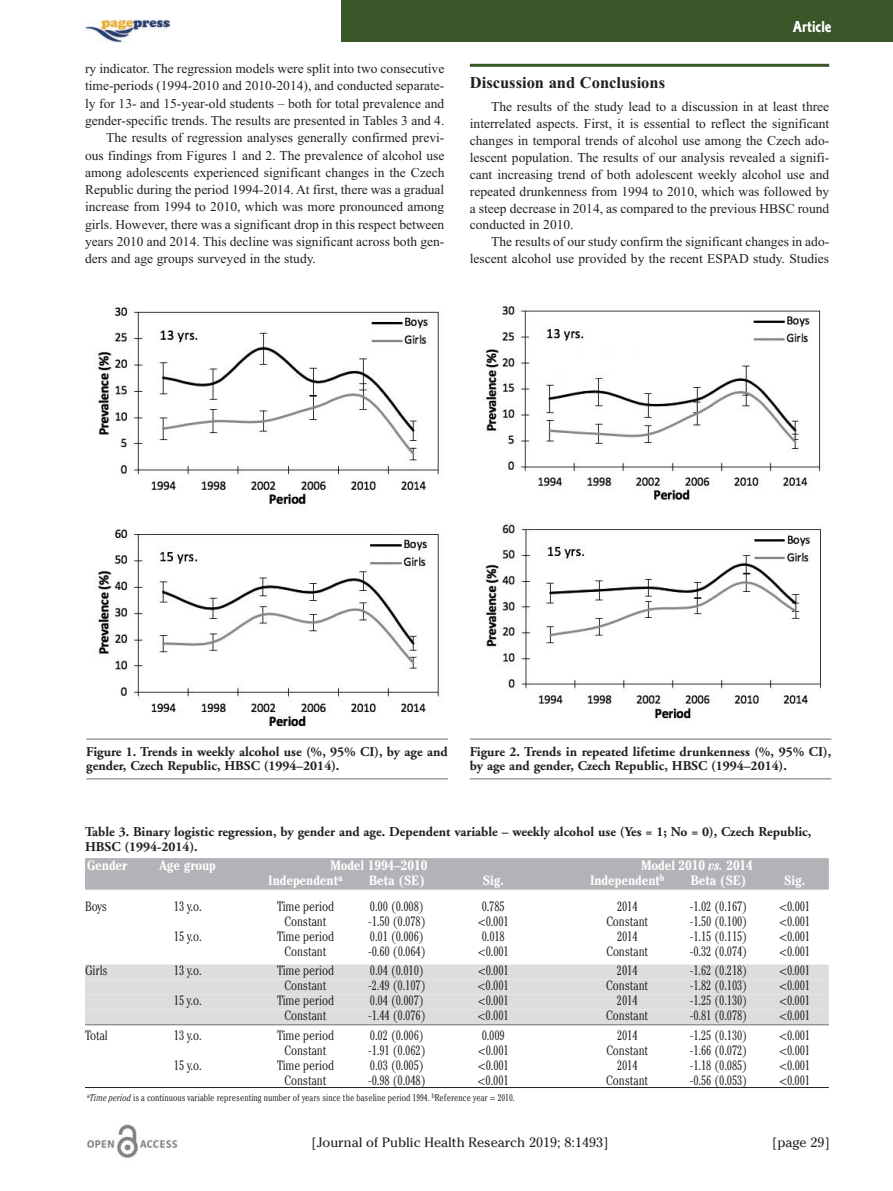
<style>
.page{position:relative;width:893px;height:1191px;background:#fff}
.page>*{position:absolute;margin:0;border:0;box-sizing:border-box;transform-origin:0 0}
.t1{font:700 16.5px "Times New Roman";color:#231f20}
.t2{font:16.5px "Corinthian Bold Condensed Plain";color:#fff}
.t3{font:13.5px/17px "Times New Roman";color:#231f20;text-align:justify}
.t4{font:300 condensed 13.5px "Cheltenham";letter-spacing:-.01em;color:#231f20}
.t5{font:700 13.5px/13.5px "Adobe Garamond";color:#231f20}
.t6{font:700 condensed 13.5px "Cheltenham";letter-spacing:-.01em;color:#fff}
.t7{font:13.5px "Cheltenham";color:#231f20}
.t8{font:300 condensed 9.75px "Cheltenham";color:#231f20}
.s1{font-style:italic}
</style>
<div class="page">
<div style="left:342px;top:0;width:551px;height:41px;background:#395728"></div>
<hr style="left:470px;top:64px;width:359px;height:3px;background:#395728">
<img style="left:85px;top:19px;width:85px;height:24px">
<img style="left:86px;top:1124px;width:92px;height:35px">
<hr style="left:86px;top:738px;width:362px;height:1px;background:#6c6d70">
<hr style="left:86px;top:778px;width:362px;height:1px;background:#6c6d70">
<img style="left:95px;top:306px;width:347px;height:421px">
<hr style="left:470px;top:738px;width:361px;height:1px;background:#6c6d70">
<hr style="left:470px;top:778px;width:361px;height:1px;background:#6c6d70">
<img style="left:481px;top:306px;width:343px;height:413px">
<div style="left:85px;top:858px;width:744px;height:16px;background:#b2b3b7"></div>
<div style="left:85px;top:873px;width:744px;height:16px;background:#b2b3b7"></div>
<div style="left:85px;top:964px;width:744px;height:15px;background:#dcdddf"></div>
<div style="left:85px;top:979px;width:744px;height:15px;background:#dcdddf"></div>
<div style="left:85px;top:994px;width:744px;height:15px;background:#dcdddf"></div>
<div style="left:85px;top:1009px;width:744px;height:15px;background:#dcdddf"></div>
<hr style="left:85px;top:1024px;width:744px;height:1px;background:#6c6d70">
<hr style="left:85px;top:1087px;width:744px;height:1px;background:#231f20">
<p class="t3" style="left:85px;top:60px;width:361px">ry indicator. The regression models were split into two consecutive</p>
<p class="t3" style="left:85px;top:77px;width:361px">time-periods (1994-2010 and 2010-2014), and conducted separate-</p>
<p class="t3" style="left:85px;top:95px;width:361px">ly for 13- and 15-year-old students – both for total prevalence and</p>
<p class="t3" style="left:85px;top:112px;width:361px">gender-specific trends. The results are presented in Tables 3 and 4.</p>
<p class="t3" style="left:106px;top:129px;width:340px">The results of regression analyses generally confirmed previ-</p>
<p class="t3" style="left:85px;top:146px;width:361px">ous findings from Figures 1 and 2. The prevalence of alcohol use</p>
<p class="t3" style="left:85px;top:164px;width:361px">among adolescents experienced significant changes in the Czech</p>
<p class="t3" style="left:85px;top:181px;width:361px">Republic during the period 1994-2014. At first, there was a gradual</p>
<p class="t3" style="left:85px;top:198px;width:361px">increase from 1994 to 2010, which was more pronounced among</p>
<p class="t3" style="left:85px;top:216px;width:361px">girls. However, there was a significant drop in this respect between</p>
<p class="t3" style="left:85px;top:233px;width:361px">years 2010 and 2014. This decline was significant across both gen-</p>
<p class="t3" style="left:85px;top:250px;width:232px">ders and age groups surveyed in the study.</p>
<p class="t2" style="left:793px;top:21px;width:40px">Article</p>
<p class="t1" style="left:470px;top:73px;width:197px">Discussion and Conclusions</p>
<p class="t3" style="left:470px;top:98px;width:361px;text-indent:21px">The results of the study lead to a discussion in at least three interrelated aspects. First, it is essential to reflect the significant changes in temporal trends of alcohol use among the Czech ado&shy;lescent population. The results of our analysis revealed a signifi&shy;cant increasing trend of both adolescent weekly alcohol use and repeated drunkenness from 1994 to 2010, which was followed by a steep decrease in 2014, as compared to the previous HBSC round conducted in 2010.</p>
<p class="t3" style="left:470px;top:233px;width:361px;text-align:right">The results of our study confirm the significant changes in ado&shy;lescent alcohol use provided by the recent ESPAD study. Studies</p>
<p class="t5" style="left:86px;top:746px;width:363px">Figure 1. Trends in weekly alcohol use (%, 95% CI), by age and gender, Czech Republic, HBSC (1994–2014).</p>
<p class="t5" style="left:470px;top:746px;width:363px">Figure 2. Trends in repeated lifetime drunkenness (%, 95% CI), by age and gender, Czech Republic, HBSC (1994–2014).</p>
<p class="t5" style="left:85px;top:825px;width:728px;line-height:15px">Table 3. Binary logistic regression, by gender and age. Dependent variable – weekly alcohol use (Yes = 1; No = 0), Czech Republic,<br>HBSC (1994-2014).</p>
<p class="t6" style="left:87px;top:861px;width:42px">Gender</p>
<p class="t6" style="left:160px;top:861px;width:58px">Age group</p>
<p class="t6" style="left:330px;top:861px;width:99px">Model 1994–2010</p>
<p class="t6" style="left:641px;top:861px;width:113px">Model 2010 <span class="s1">vs.</span> 2014</p>
<p class="t6" style="left:268px;top:876px;width:76px">Independent<sup>a</sup></p>
<p class="t6" style="left:369px;top:876px;width:57px">Beta (SE)</p>
<p class="t6" style="left:483px;top:876px;width:22px">Sig.</p>
<p class="t6" style="left:590px;top:876px;width:76px">Independent<sup>b</sup></p>
<p class="t6" style="left:691px;top:876px;width:57px">Beta (SE)</p>
<p class="t6" style="left:784px;top:876px;width:22px">Sig.</p>
<p class="t4" style="left:85px;top:901px;width:24px">Boys</p>
<p class="t4" style="left:174px;top:901px;width:29px">13 y.o.</p>
<p class="t4" style="left:277px;top:901px;width:59px">Time period</p>
<p class="t4" style="left:370px;top:901px;width:56px">0.00 (0.008)</p>
<p class="t4" style="left:482px;top:901px;width:25px">0.785</p>
<p class="t4" style="left:617px;top:901px;width:22px">2014</p>
<p class="t4" style="left:690px;top:901px;width:59px">-1.02 (0.167)</p>
<p class="t4" style="left:779px;top:901px;width:33px">&lt;0.001</p>
<p class="t4" style="left:285px;top:916px;width:43px">Constant</p>
<p class="t4" style="left:368px;top:916px;width:59px">-1.50 (0.078)</p>
<p class="t4" style="left:478px;top:916px;width:33px">&lt;0.001</p>
<p class="t4" style="left:606px;top:916px;width:43px">Constant</p>
<p class="t4" style="left:690px;top:916px;width:59px">-1.50 (0.100)</p>
<p class="t4" style="left:779px;top:916px;width:33px">&lt;0.001</p>
<p class="t4" style="left:174px;top:931px;width:29px">15 y.o.</p>
<p class="t4" style="left:277px;top:931px;width:59px">Time period</p>
<p class="t4" style="left:370px;top:931px;width:56px">0.01 (0.006)</p>
<p class="t4" style="left:482px;top:931px;width:25px">0.018</p>
<p class="t4" style="left:617px;top:931px;width:22px">2014</p>
<p class="t4" style="left:690px;top:931px;width:59px">-1.15 (0.115)</p>
<p class="t4" style="left:779px;top:931px;width:33px">&lt;0.001</p>
<p class="t4" style="left:285px;top:946px;width:43px">Constant</p>
<p class="t4" style="left:368px;top:946px;width:59px">-0.60 (0.064)</p>
<p class="t4" style="left:478px;top:946px;width:33px">&lt;0.001</p>
<p class="t4" style="left:606px;top:946px;width:43px">Constant</p>
<p class="t4" style="left:690px;top:946px;width:59px">-0.32 (0.074)</p>
<p class="t4" style="left:779px;top:946px;width:33px">&lt;0.001</p>
<p class="t4" style="left:85px;top:965px;width:24px">Girls</p>
<p class="t4" style="left:174px;top:965px;width:29px">13 y.o.</p>
<p class="t4" style="left:277px;top:965px;width:59px">Time period</p>
<p class="t4" style="left:370px;top:965px;width:56px">0.04 (0.010)</p>
<p class="t4" style="left:478px;top:965px;width:33px">&lt;0.001</p>
<p class="t4" style="left:617px;top:965px;width:22px">2014</p>
<p class="t4" style="left:690px;top:965px;width:59px">-1.62 (0.218)</p>
<p class="t4" style="left:779px;top:965px;width:33px">&lt;0.001</p>
<p class="t4" style="left:285px;top:980px;width:43px">Constant</p>
<p class="t4" style="left:368px;top:980px;width:59px">-2.49 (0.107)</p>
<p class="t4" style="left:478px;top:980px;width:33px">&lt;0.001</p>
<p class="t4" style="left:606px;top:980px;width:43px">Constant</p>
<p class="t4" style="left:690px;top:980px;width:59px">-1.82 (0.103)</p>
<p class="t4" style="left:779px;top:980px;width:33px">&lt;0.001</p>
<p class="t4" style="left:174px;top:995px;width:29px">15 y.o.</p>
<p class="t4" style="left:277px;top:995px;width:59px">Time period</p>
<p class="t4" style="left:370px;top:995px;width:56px">0.04 (0.007)</p>
<p class="t4" style="left:478px;top:995px;width:33px">&lt;0.001</p>
<p class="t4" style="left:617px;top:995px;width:22px">2014</p>
<p class="t4" style="left:690px;top:995px;width:59px">-1.25 (0.130)</p>
<p class="t4" style="left:779px;top:995px;width:33px">&lt;0.001</p>
<p class="t4" style="left:285px;top:1010px;width:43px">Constant</p>
<p class="t4" style="left:368px;top:1010px;width:59px">-1.44 (0.076)</p>
<p class="t4" style="left:478px;top:1010px;width:33px">&lt;0.001</p>
<p class="t4" style="left:606px;top:1010px;width:43px">Constant</p>
<p class="t4" style="left:690px;top:1010px;width:59px">-0.81 (0.078)</p>
<p class="t4" style="left:779px;top:1010px;width:33px">&lt;0.001</p>
<p class="t4" style="left:85px;top:1030px;width:24px">Total</p>
<p class="t4" style="left:174px;top:1030px;width:29px">13 y.o.</p>
<p class="t4" style="left:277px;top:1030px;width:59px">Time period</p>
<p class="t4" style="left:370px;top:1030px;width:56px">0.02 (0.006)</p>
<p class="t4" style="left:482px;top:1030px;width:25px">0.009</p>
<p class="t4" style="left:617px;top:1030px;width:22px">2014</p>
<p class="t4" style="left:690px;top:1030px;width:59px">-1.25 (0.130)</p>
<p class="t4" style="left:779px;top:1030px;width:33px">&lt;0.001</p>
<p class="t4" style="left:285px;top:1045px;width:43px">Constant</p>
<p class="t4" style="left:368px;top:1045px;width:59px">-1.91 (0.062)</p>
<p class="t4" style="left:478px;top:1045px;width:33px">&lt;0.001</p>
<p class="t4" style="left:606px;top:1045px;width:43px">Constant</p>
<p class="t4" style="left:690px;top:1045px;width:59px">-1.66 (0.072)</p>
<p class="t4" style="left:779px;top:1045px;width:33px">&lt;0.001</p>
<p class="t4" style="left:174px;top:1060px;width:29px">15 y.o.</p>
<p class="t4" style="left:277px;top:1060px;width:59px">Time period</p>
<p class="t4" style="left:370px;top:1060px;width:56px">0.03 (0.005)</p>
<p class="t4" style="left:478px;top:1060px;width:33px">&lt;0.001</p>
<p class="t4" style="left:617px;top:1060px;width:22px">2014</p>
<p class="t4" style="left:690px;top:1060px;width:59px">-1.18 (0.085)</p>
<p class="t4" style="left:779px;top:1060px;width:33px">&lt;0.001</p>
<p class="t4" style="left:285px;top:1075px;width:43px">Constant</p>
<p class="t4" style="left:368px;top:1075px;width:59px">-0.98 (0.048)</p>
<p class="t4" style="left:478px;top:1075px;width:33px">&lt;0.001</p>
<p class="t4" style="left:606px;top:1075px;width:43px">Constant</p>
<p class="t4" style="left:690px;top:1075px;width:59px">-0.56 (0.053)</p>
<p class="t4" style="left:779px;top:1075px;width:33px">&lt;0.001</p>
<p class="t8" style="left:87px;top:1094px;width:429px"><sup>a</sup><span class="s1">Time period</span> is a continuous variable representing number of years since the baseline period 1994. <sup>b</sup>Reference year = 2010.</p>
<p class="t7" style="left:311px;top:1134px;width:299px">[Journal of Public Health Research 2019; 8:1493]</p>
<p class="t7" style="left:772px;top:1134px;width:59px">[page 29]</p>
</div>
